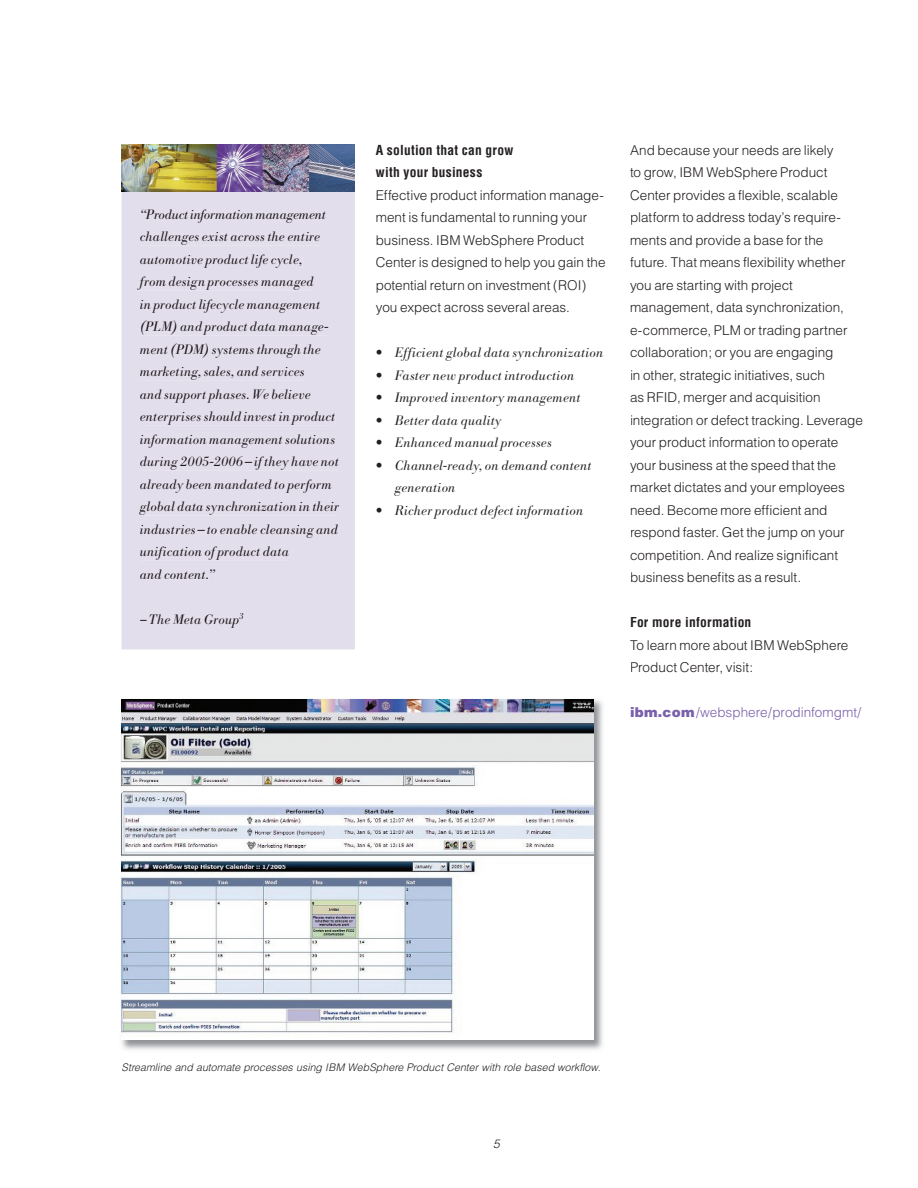
<style>
.page{position:relative;width:918px;height:1188px;background:#fff}
.page>*{position:absolute;margin:0;border:0;box-sizing:border-box;transform-origin:0 0}
.t1{font:300 13.5px/22.5px "Helvetica";color:#231f20}
.t2{font:italic 13.5px/22.5px "IBM Bodoni BE Light";letter-spacing:.02em;color:#1b151a}
.t3{font:italic 13.5px/22.5px "IBM Bodoni BE Light";letter-spacing:.02em;color:#231f20}
.t4{font:700 condensed 13.5px/22.5px "Helvetica";letter-spacing:.015em;color:#231f20}
.t5{font:300 13.5px "Helvetica";color:#7960aa}
.t6{font:italic 300 12px "Helvetica";color:#231f20}
.t7{font:italic 300 10.5px "Helvetica";letter-spacing:.005em;color:#231f20}
.s1{font-family:"IBM Helvetica";font-weight:300;font-style:normal}
.s2{font-weight:900}
</style>
<div class="page">
<div style="left:122px;top:191px;width:233px;height:458px;background:#e3deeb"></div>
<div style="left:141px;top:209px;width:185px;height:14px;background:#e3deeb"></div>
<div style="left:140px;top:232px;width:180px;height:13px;background:#e3deeb"></div>
<div style="left:140px;top:254px;width:162px;height:14px;background:#e3deeb"></div>
<div style="left:137px;top:277px;width:177px;height:13px;background:#e3deeb"></div>
<div style="left:140px;top:299px;width:180px;height:14px;background:#e3deeb"></div>
<div style="left:141px;top:321px;width:187px;height:14px;background:#e3deeb"></div>
<div style="left:140px;top:343px;width:181px;height:15px;background:#e3deeb"></div>
<div style="left:140px;top:367px;width:165px;height:13px;background:#e3deeb"></div>
<div style="left:140px;top:389px;width:171px;height:14px;background:#e3deeb"></div>
<div style="left:140px;top:412px;width:195px;height:13px;background:#e3deeb"></div>
<div style="left:140px;top:434px;width:195px;height:14px;background:#e3deeb"></div>
<div style="left:140px;top:456px;width:199px;height:14px;background:#e3deeb"></div>
<div style="left:140px;top:479px;width:192px;height:14px;background:#e3deeb"></div>
<div style="left:139px;top:502px;width:200px;height:13px;background:#e3deeb"></div>
<div style="left:140px;top:524px;width:198px;height:14px;background:#e3deeb"></div>
<div style="left:140px;top:547px;width:149px;height:13px;background:#e3deeb"></div>
<div style="left:140px;top:569px;width:75px;height:10px;background:#e3deeb"></div>
<div style="left:140px;top:614px;width:99px;height:14px;background:#e3deeb"></div>
<svg style="left:239px;top:613px;width:4px;height:6px"></svg>
<img style="left:122px;top:144px;width:233px;height:47px">
<img style="left:121px;top:699px;width:482px;height:351px">
<img style="left:122px;top:699px;width:471px;height:340px">
<p class="t2" style="left:140px;top:203px;width:201px">“Product information management challenges exist across the entire automotive product life cycle,<br>from design processes managed<br>in product lifecycle management (PLM) and product data manage&shy;ment (PDM) systems through the marketing, sales, and services<br>and support phases. We believe enterprises should invest in product information management solutions during 2005-2006—if they have not already been mandated to perform global data synchronization in their industries—to enable cleansing and unification of product data<br>and content.”</p>
<p class="t2" style="left:140px;top:608px;width:106px">–The Meta Group<sup>3</sup></p>
<p class="t4" style="left:376px;top:139px;width:139px">A solution that can grow with your business</p>
<p class="t1" style="left:376px;top:184px;width:231px">Effective product information manage&shy;ment is fundamental to running your business. IBM WebSphere Product Center is designed to help you gain the potential return on investment (ROI) you expect across several areas.</p>
<p class="t3" style="left:376px;top:342px;width:229px"><span class="s1">•</span> Efficient global data synchronization</p>
<p class="t3" style="left:376px;top:364px;width:200px"><span class="s1">•</span> Faster new product introduction</p>
<p class="t3" style="left:376px;top:387px;width:206px"><span class="s1">•</span> Improved inventory management</p>
<p class="t3" style="left:376px;top:409px;width:127px"><span class="s1">•</span> Better data quality</p>
<p class="t3" style="left:376px;top:432px;width:178px"><span class="s1">•</span> Enhanced manual processes</p>
<p class="t3" style="left:395px;top:454px;width:198px;text-indent:-19px"><span class="s1">•</span> Channel-ready, on demand content generation</p>
<p class="t3" style="left:376px;top:499px;width:209px"><span class="s1">•</span> Richer product defect information</p>
<p class="t1" style="left:630px;top:139px;width:234px">And because your needs are likely<br>to grow, IBM WebSphere Product Center provides a flexible, scalable platform to address today’s require&shy;ments and provide a base for the future. That means flexibility whether you are starting with project management, data synchronization, e-commerce, PLM or trading partner collaboration; or you are engaging<br>in other, strategic initiatives, such<br>as RFID, merger and acquisition integration or defect tracking. Leverage your product information to operate your business at the speed that the market dictates and your employees need. Become more efficient and respond faster. Get the jump on your competition. And realize significant business benefits as a result.</p>
<p class="t4" style="left:630px;top:611px;width:123px">For more information</p>
<p class="t1" style="left:630px;top:634px;width:220px">To learn more about IBM WebSphere<br>Product Center, visit:</p>
<p class="t5" style="left:630px;top:704px;width:233px"><span class="s2">ibm.com</span>/websphere/prodinfomgmt/</p>
<p class="t7" style="left:122px;top:1061px;width:481px">Streamline and automate processes using IBM WebSphere Product Center with role based workflow.</p>
<p class="t6" style="left:493px;top:1137px;width:8px">5</p>
</div>
